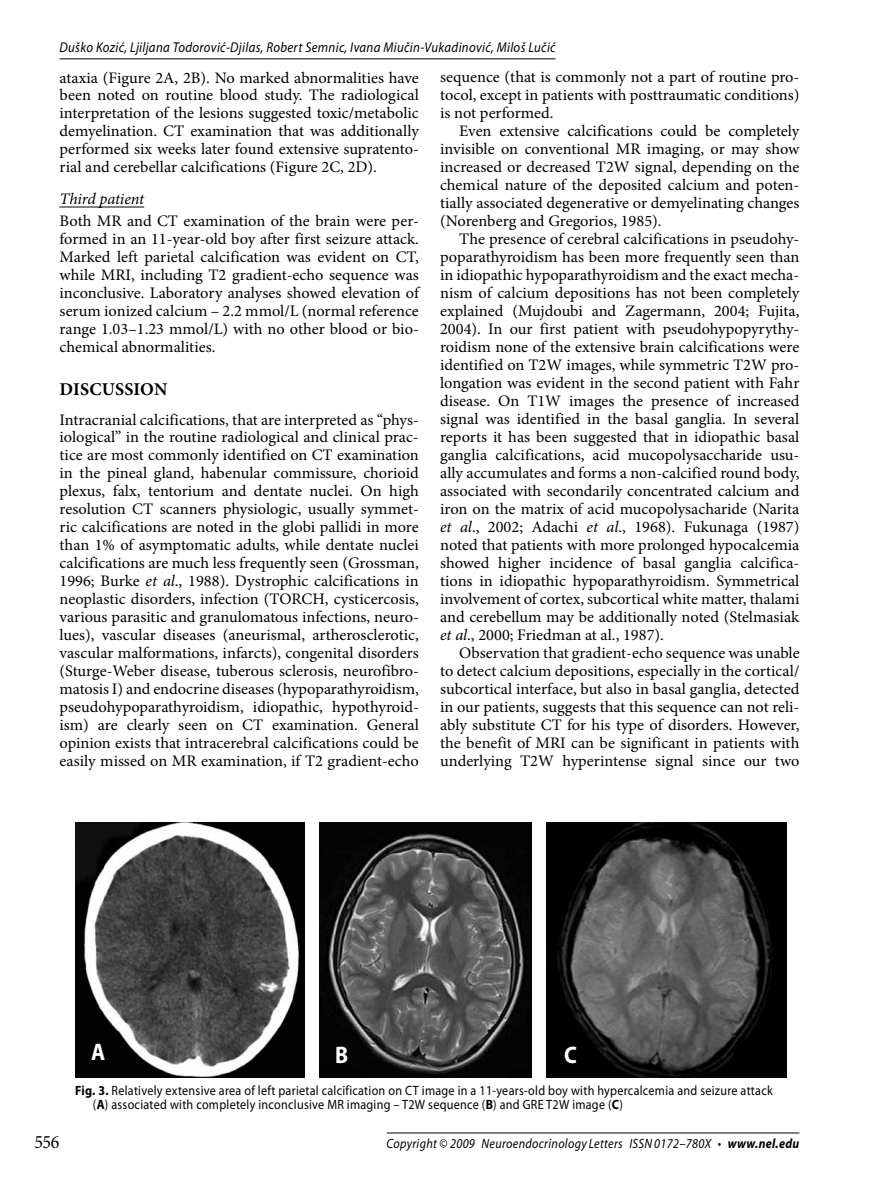
<style>
.page{position:relative;width:893px;height:1188px;background:#fff}
.page>*{position:absolute;margin:0;border:0;box-sizing:border-box;transform-origin:0 0}
.t1{font:700 24px "Myriad Pro";color:#fff;scale:.9 1}
.t2{font:18.9px "Minion Pro";color:#000;scale:.95 1}
.t3{font:700 18px "Minion Pro";letter-spacing:.005em;color:#000}
.t4{font:16.05px/18px "Minion Pro";color:#000;text-align:justify}
.t5{font:italic 16.05px "Minion Pro";letter-spacing:-.01em;color:#000}
.t6{font:italic 14.25px "Myriad Pro";letter-spacing:.025em;color:#000;scale:.9 1}
.t7{font:13.5px/14.2px "Myriad Pro";letter-spacing:.02em;color:#000;scale:.9 1}
.t8{font:italic 13.5px "Myriad Pro";letter-spacing:.025em;color:#000;scale:.9 1}
.s1{font-style:italic}
.s2{font-weight:700}
</style>
<div class="page">
<hr style="left:387px;top:1133px;width:412px;height:1px;background:#000">
<hr style="left:60px;top:58px;width:495px;height:1px;background:#000">
<hr style="left:60px;top:207px;width:84px;height:1px;background:#000">
<img style="left:75px;top:823px;width:229px;height:254px">
<img style="left:320px;top:823px;width:212px;height:254px">
<img style="left:546px;top:823px;width:240px;height:254px">
<p class="t6" style="left:60px;top:39px;width:553px">Duško Kozić, Ljiljana Todorović-Djilas, Robert Semnic, Ivana Miučin-Vukadinović, Miloš Lučić</p>
<p class="t4" style="left:60px;top:68px;width:361px">ataxia (Figure 2A, 2B). No marked abnormalities have been noted on routine blood study. The radiological interpretation of the lesions suggested toxic/metabolic demyelination. CT examination that was additionally performed six weeks later found extensive supratento&shy;rial and cerebellar calcifications (Figure 2C, 2D).</p>
<p class="t5" style="left:60px;top:188px;width:86px">Third patient</p>
<p class="t4" style="left:60px;top:212px;width:362px">Both MR and CT examination of the brain were per&shy;formed in an 11-year-old boy after first seizure attack.<br>Marked left parietal calcification was evident on CT, while MRI, including T2 gradient-echo sequence was inconclusive. Laboratory analyses showed elevation of serum ionized calcium – 2.2 mmol/L (normal reference range 1.03–1.23 mmol/L) with no other blood or bio&shy;chemical abnormalities.</p>
<p class="t3" style="left:60px;top:376px;width:95px">DISCUSSION</p>
<p class="t4" style="left:60px;top:410px;width:361px">Intracranial calcifications, that are interpreted as “phys&shy;iological” in the routine radiological and clinical prac&shy;tice are most commonly identified on CT examination in the pineal gland, habenular commissure, chorioid plexus, falx, tentorium and dentate nuclei. On high resolution CT scanners physiologic, usually symmet&shy;ric calcifications are noted in the globi pallidi in more than 1% of asymptomatic adults, while dentate nuclei calcifications are much less frequently seen (Grossman, 1996; Burke <span class="s1">et al</span>., 1988). Dystrophic calcifications in neoplastic disorders, infection (TORCH, cysticercosis, various parasitic and granulomatous infections, neuro&shy;lues), vascular diseases (aneurismal, artherosclerotic, vascular malformations, infarcts), congenital disorders (Sturge-Weber disease, tuberous sclerosis, neurofibro&shy;matosis I) and endocrine diseases (hypoparathyroidism, pseudohypoparathyroidism, idiopathic, hypothyroid&shy;ism) are clearly seen on CT examination. General opinion exists that intracerebral calcifications could be easily missed on MR examination, if T2 gradient-echo</p>
<p class="t4" style="left:440px;top:68px;width:361px">sequence (that is commonly not a part of routine pro&shy;tocol, except in patients with posttraumatic conditions) is not performed.</p>
<p class="t4" style="left:440px;top:122px;width:361px;text-indent:19px">Even extensive calcifications could be completely invisible on conventional MR imaging, or may show increased or decreased T2W signal, depending on the chemical nature of the deposited calcium and poten&shy;tially associated degenerative or demyelinating changes (Norenberg and Gregorios, 1985).</p>
<p class="t4" style="left:440px;top:230px;width:361px;text-indent:19px">The presence of cerebral calcifications in pseudohy&shy;poparathyroidism has been more frequently seen than in idiopathic hypoparathyroidism and the exact mecha&shy;nism of calcium depositions has not been completely explained (Mujdoubi and Zagermann, 2004; Fujita, 2004). In our first patient with pseudohypopyrythy&shy;roidism none of the extensive brain calcifications were identified on T2W images, while symmetric T2W pro&shy;longation was evident in the second patient with Fahr disease. On T1W images the presence of increased signal was identified in the basal ganglia. In several reports it has been suggested that in idiopathic basal ganglia calcifications, acid mucopolysaccharide usu&shy;ally accumulates and forms a non-calcified round body, associated with secondarily concentrated calcium and iron on the matrix of acid mucopolysacharide (Narita <span class="s1">et al</span>., 2002; Adachi <span class="s1">et al</span>., 1968). Fukunaga (1987) noted that patients with more prolonged hypocalcemia showed higher incidence of basal ganglia calcifica&shy;tions in idiopathic hypoparathyroidism. Symmetrical involvement of cortex, subcortical white matter, thalami and cerebellum may be additionally noted (Stelmasiak <span class="s1">et al</span>., 2000; Friedman at al., 1987).</p>
<p class="t4" style="left:440px;top:644px;width:361px;text-indent:19px">Observation that gradient-echo sequence was unable to detect calcium depositions, especially in the cortical/ subcortical interface, but also in basal ganglia, detected in our patients, suggests that this sequence can not reli&shy;ably substitute CT for his type of disorders. However, the benefit of MRI can be significant in patients with underlying T2W hyperintense signal since our two</p>
<h1 class="t1" style="left:91px;top:1036px;width:17px">A</h1>
<h1 class="t1" style="left:335px;top:1039px;width:16px">B</h1>
<h1 class="t1" style="left:564px;top:1039px;width:16px">C</h1>
<p class="t7" style="left:93px;top:1083px;width:757px;text-indent:-18px"><span class="s2">Fig. 3.</span> Relatively extensive area of left parietal calcification on CT image in a 11-years-old boy with hypercalcemia and seizure attack (<span class="s2">A</span>) associated with completely inconclusive MR imaging – T2W sequence (<span class="s2">B</span>) and GRE T2W image (<span class="s2">C</span>)</p>
<p class="t2" style="left:34px;top:1129px;width:28px">556</p>
<p class="t8" style="left:387px;top:1135px;width:460px">Copyright © 2009 Neuroendocrinology Letters ISSN 0172–780X • <span class="s2">www.nel.edu</span></p>
</div>
